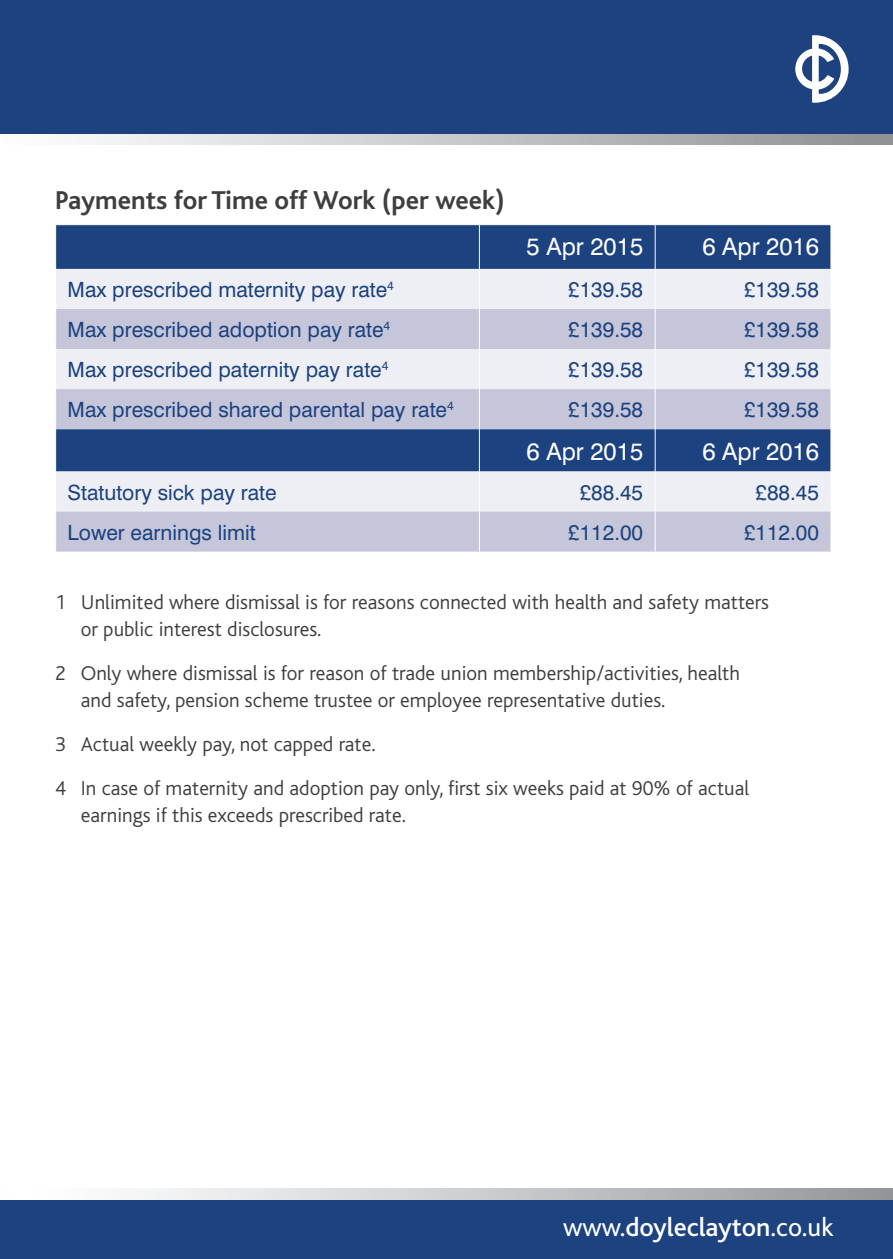
<style>
.page{position:relative;width:893px;height:1259px;background:#fff}
.page>*{position:absolute;margin:0;border:0;box-sizing:border-box;transform-origin:0 0}
.t1{font:700 27px "Bliss";color:#3e3e3f}
.t2{font:500 27px "Bliss";color:#fff}
.t3{font:24px "Swiss 721 BT";color:#fff}
.t4{font:300 21px/27px "Bliss";color:#3e3e3f}
.t5{font:21px "Swiss 721 BT";color:#1c427f}
.s1{font-weight:400}
</style>
<div class="page">
<div style="left:0;top:0;width:893px;height:137px;background:#1c427f"></div>
<svg style="left:0;top:134px;width:893px;height:10px;background:#c7c8cb"></svg>
<svg style="left:795px;top:35px;width:54px;height:68px"></svg>
<div style="left:0;top:1200px;width:893px;height:59px;background:#1c427f"></div>
<svg style="left:141px;top:1188px;width:752px;height:11px;background:#c6c7c9"></svg>
<div style="left:56px;top:225px;width:774px;height:44px;background:#1c427f"></div>
<div style="left:56px;top:269px;width:774px;height:40px;background:#eeeff4"></div>
<svg style="left:56px;top:309px;width:774px;height:242px;background:#b5bcd2"></svg>
<hr style="left:479px;top:269px;width:1px;height:40px;background:#fff">
<hr style="left:655px;top:269px;width:1px;height:40px;background:#fff">
<hr style="left:479px;top:309px;width:1px;height:40px;background:#fff">
<hr style="left:655px;top:309px;width:1px;height:40px;background:#fff">
<hr style="left:479px;top:349px;width:1px;height:40px;background:#fff">
<hr style="left:655px;top:349px;width:1px;height:40px;background:#fff">
<hr style="left:479px;top:389px;width:1px;height:40px;background:#fff">
<hr style="left:655px;top:389px;width:1px;height:40px;background:#fff">
<hr style="left:479px;top:471px;width:1px;height:40px;background:#fff">
<hr style="left:655px;top:471px;width:1px;height:40px;background:#fff">
<hr style="left:479px;top:511px;width:1px;height:40px;background:#fff">
<hr style="left:655px;top:511px;width:1px;height:40px;background:#fff">
<hr style="left:479px;top:225px;width:1px;height:44px;background:#fff">
<hr style="left:655px;top:225px;width:1px;height:44px;background:#fff">
<hr style="left:479px;top:429px;width:1px;height:42px;background:#fff">
<hr style="left:655px;top:429px;width:1px;height:42px;background:#fff">
<p class="t1" style="left:55px;top:186px;width:451px">Payments for Time off Work (per week)</p>
<p class="t3" style="left:527px;top:232px;width:118px">5 Apr 2015</p>
<p class="t3" style="left:702px;top:232px;width:118px">6 Apr 2016</p>
<p class="t5" style="left:68px;top:277px;width:328px">Max prescribed maternity pay rate<sup>4</sup></p>
<p class="t5" style="left:568px;top:277px;width:76px">£139.58</p>
<p class="t5" style="left:744px;top:277px;width:76px">£139.58</p>
<p class="t5" style="left:68px;top:317px;width:324px">Max prescribed adoption pay rate<sup>4</sup></p>
<p class="t5" style="left:568px;top:317px;width:76px">£139.58</p>
<p class="t5" style="left:744px;top:317px;width:76px">£139.58</p>
<p class="t5" style="left:68px;top:357px;width:322px">Max prescribed paternity pay rate<sup>4</sup></p>
<p class="t5" style="left:568px;top:357px;width:76px">£139.58</p>
<p class="t5" style="left:744px;top:357px;width:76px">£139.58</p>
<p class="t5" style="left:68px;top:397px;width:388px">Max prescribed shared parental pay rate<sup>4</sup></p>
<p class="t5" style="left:568px;top:397px;width:76px">£139.58</p>
<p class="t5" style="left:744px;top:397px;width:76px">£139.58</p>
<p class="t3" style="left:527px;top:436px;width:118px">6 Apr 2015</p>
<p class="t3" style="left:702px;top:436px;width:118px">6 Apr 2016</p>
<p class="t5" style="left:68px;top:479px;width:210px">Statutory sick pay rate</p>
<p class="t5" style="left:580px;top:479px;width:65px">£88.45</p>
<p class="t5" style="left:755px;top:479px;width:65px">£88.45</p>
<p class="t5" style="left:68px;top:519px;width:190px">Lower earnings limit</p>
<p class="t5" style="left:568px;top:519px;width:76px">£112.00</p>
<p class="t5" style="left:744px;top:519px;width:76px">£112.00</p>
<p class="t4" style="left:81px;top:589px;width:690px;text-indent:-26px">1 Unlimited where dismissal is for reasons connected with health and safety matters or public interest disclosures.</p>
<p class="t4" style="left:81px;top:660px;width:661px;text-indent:-26px">2 Only where dismissal is for reason of trade union membership/activities, health and safety, pension scheme trustee or employee representative duties.</p>
<p class="t4" style="left:55px;top:723px;width:696px;line-height:44.1px">3 Actual weekly pay, not capped rate.<br>4 In case of maternity and adoption pay only, first six weeks paid at 90% of actual</p>
<p class="t4" style="left:81px;top:802px;width:327px">earnings if this exceeds prescribed rate.</p>
<p class="t2" style="left:563px;top:1213px;width:272px"><span class="s1">www.</span>doyleclayton<span class="s1">.co.uk</span></p>
</div>
